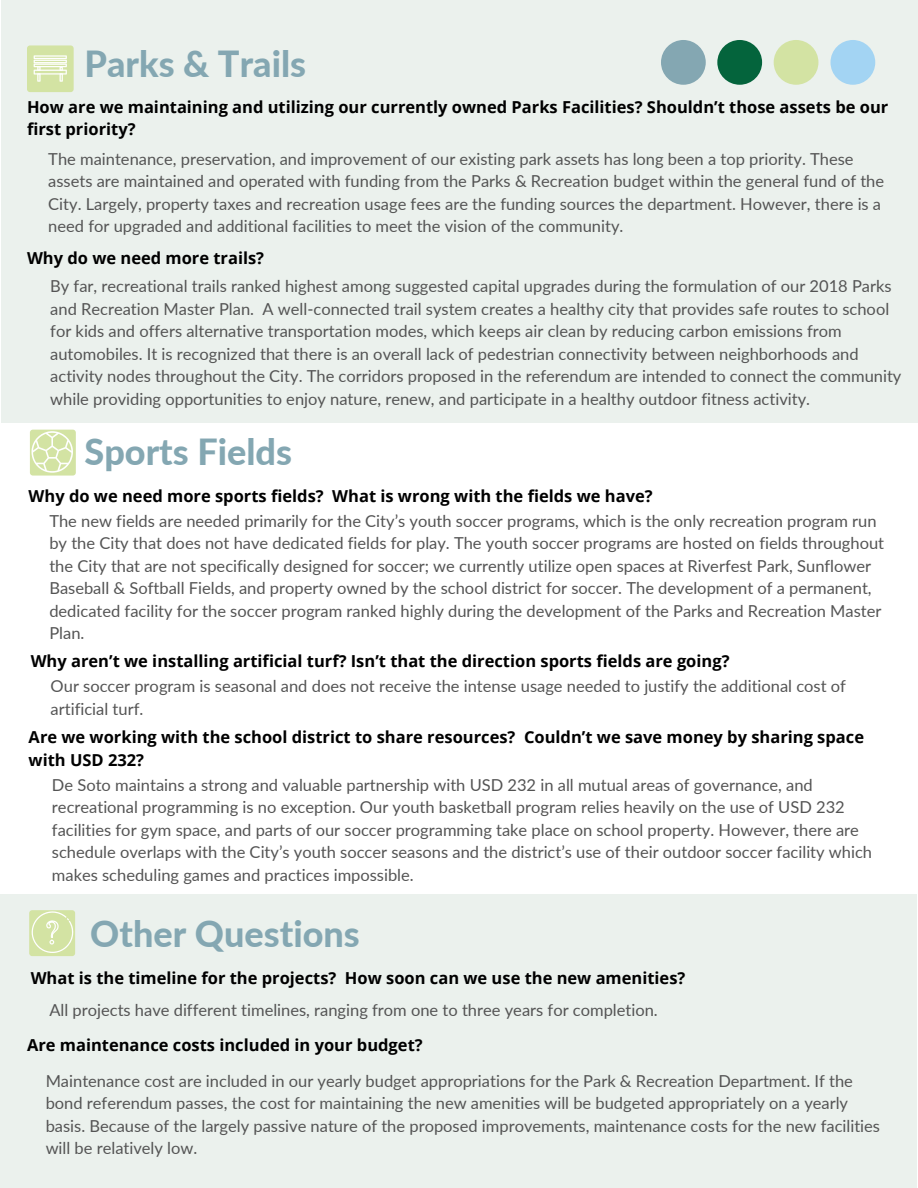
<style>
.page{position:relative;width:918px;height:1188px;background:#fff}
.page>*{position:absolute;margin:0;border:0;box-sizing:border-box;transform-origin:0 0}
.t1{font:800 36px "Lato";color:#84a7b2}
.t2{font:16.5px/22.5px "Lato";color:#545454}
.t3{font:700 16.5px/22.5px "Open Sans";color:#000}
</style>
<div class="page">
<div style="left:1px;top:0;width:917px;height:422px;background:#ebf1ed"></div>
<div style="left:27px;top:45px;width:47px;height:47px;background:#d3e3a3;border-radius:3px"></div>
<svg style="left:34px;top:55px;width:33px;height:4px"></svg>
<hr style="left:34px;top:60px;width:33px;height:3px;background:#fff">
<hr style="left:34px;top:64px;width:33px;height:3px;background:#fff">
<svg style="left:34px;top:66px;width:33px;height:16px"></svg>
<div style="left:30px;top:430px;width:46px;height:46px;background:#d3e3a3;border-radius:3px"></div>
<svg style="left:31px;top:431px;width:42px;height:42px"></svg>
<div style="left:661px;top:40px;width:45px;height:45px;background:#84a7b2;border-radius:50%"></div>
<div style="left:717px;top:40px;width:45px;height:45px;background:#04643c;border-radius:50%"></div>
<div style="left:774px;top:40px;width:44px;height:45px;background:#d3e3a3;border-radius:50%"></div>
<div style="left:831px;top:40px;width:44px;height:45px;background:#a3d4f3;border-radius:50%"></div>
<div style="left:0;top:894px;width:917px;height:294px;background:#ebf1ed"></div>
<div style="left:29px;top:910px;width:46px;height:46px;background:#d3e3a3;border-radius:3px"></div>
<svg style="left:32px;top:911px;width:41px;height:42px"></svg>
<h1 class="t1" style="left:85px;top:42px;width:223px">Parks &amp; Trails</h1>
<p class="t3" style="left:27px;top:95px;width:863px">How are we maintaining and utilizing our currently owned Parks Facilities? Shouldn’t those assets be our first priority?</p>
<p class="t2" style="left:48px;top:147px;width:837px">The maintenance, preservation, and improvement of our existing park assets has long been a top priority. These assets are maintained and operated with funding from the Parks &amp; Recreation budget within the general fund of the City. Largely, property taxes and recreation usage fees are the funding sources the department. However, there is a need for upgraded and additional facilities to meet the vision of the community.</p>
<p class="t3" style="left:27px;top:247px;width:239px">Why do we need more trails?</p>
<p class="t2" style="left:50px;top:275px;width:853px">By far, recreational trails ranked highest among suggested capital upgrades during the formulation of our 2018 Parks and Recreation Master Plan. A well-connected trail system creates a healthy city that provides safe routes to school for kids and offers alternative transportation modes, which keeps air clean by reducing carbon emissions from automobiles. It is recognized that there is an overall lack of pedestrian connectivity between neighborhoods and activity nodes throughout the City. The corridors proposed in the referendum are intended to connect the community while providing opportunities to enjoy nature, renew, and participate in a healthy outdoor fitness activity.</p>
<h1 class="t1" style="left:85px;top:430px;width:209px">Sports Fields</h1>
<p class="t3" style="left:29px;top:484px;width:626px">Why do we need more sports fields? What is wrong with the fields we have?</p>
<p class="t2" style="left:49px;top:509px;width:836px">The new fields are needed primarily for the City’s youth soccer programs, which is the only recreation program run by the City that does not have dedicated fields for play. The youth soccer programs are hosted on fields throughout the City that are not specifically designed for soccer; we currently utilize open spaces at Riverfest Park, Sunflower Baseball &amp; Softball Fields, and property owned by the school district for soccer. The development of a permanent, dedicated facility for the soccer program ranked highly during the development of the Parks and Recreation Master Plan.</p>
<p class="t3" style="left:31px;top:650px;width:700px">Why aren’t we installing artificial turf? Isn’t that the direction sports fields are going?</p>
<p class="t2" style="left:51px;top:675px;width:797px">Our soccer program is seasonal and does not receive the intense usage needed to justify the additional cost of artificial turf.</p>
<p class="t3" style="left:29px;top:726px;width:837px">Are we working with the school district to share resources? Couldn’t we save money by sharing space with USD 232?</p>
<p class="t2" style="left:52px;top:773px;width:822px">De Soto maintains a strong and valuable partnership with USD 232 in all mutual areas of governance, and recreational programming is no exception. Our youth basketball program relies heavily on the use of USD 232 facilities for gym space, and parts of our soccer programming take place on school property. However, there are schedule overlaps with the City’s youth soccer seasons and the district’s use of their outdoor soccer facility which makes scheduling games and practices impossible.</p>
<h1 class="t1" style="left:90px;top:911px;width:271px">Other Questions</h1>
<p class="t3" style="left:31px;top:966px;width:656px">What is the timeline for the projects? How soon can we use the new amenities?</p>
<p class="t2" style="left:49px;top:999px;width:610px">All projects have different timelines, ranging from one to three years for completion.</p>
<p class="t3" style="left:27px;top:1034px;width:397px">Are maintenance costs included in your budget?</p>
<p class="t2" style="left:46px;top:1069px;width:836px">Maintenance cost are included in our yearly budget appropriations for the Park &amp; Recreation Department. If the bond referendum passes, the cost for maintaining the new amenities will be budgeted appropriately on a yearly basis. Because of the largely passive nature of the proposed improvements, maintenance costs for the new facilities will be relatively low.</p>
</div>
